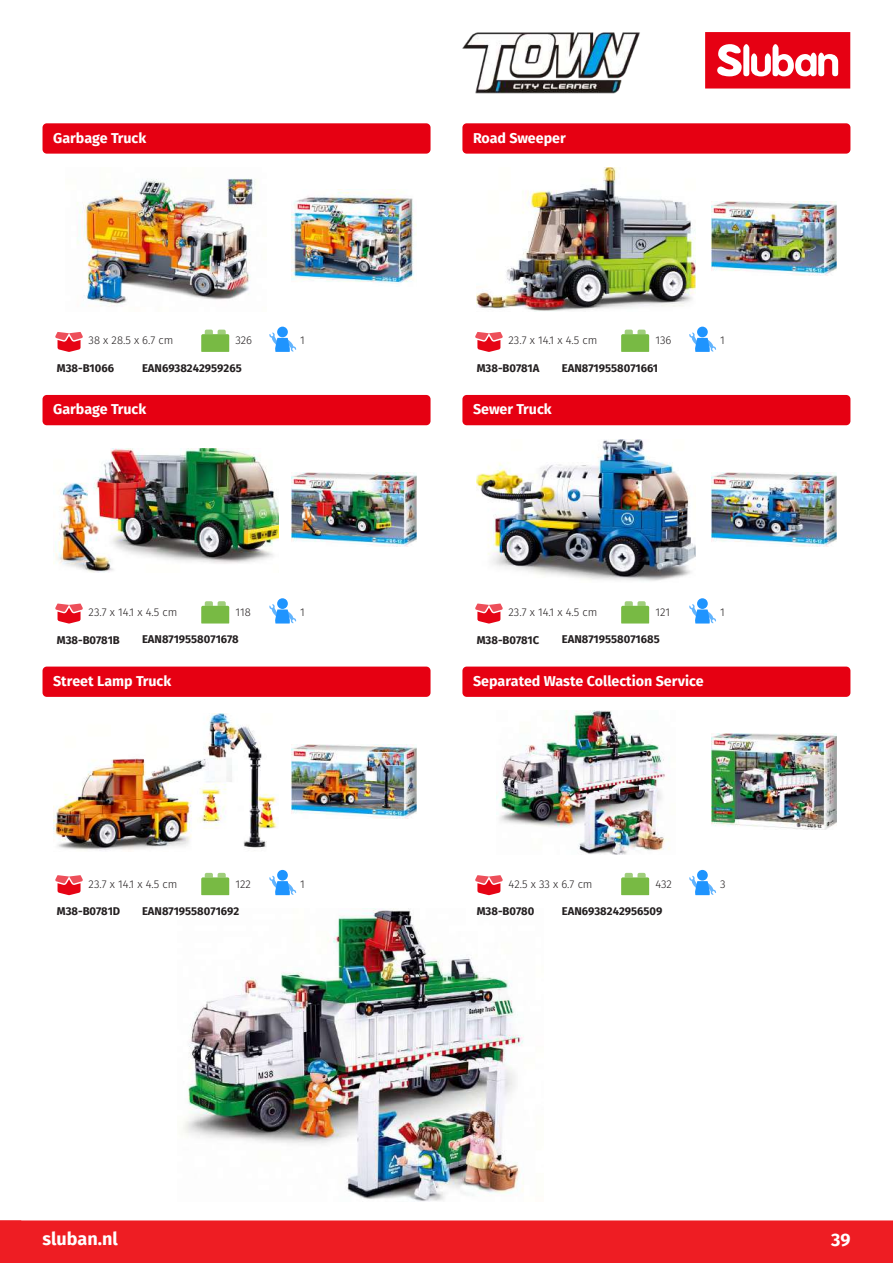
<style>
.page{position:relative;width:893px;height:1263px;background:#fff}
.page>*{position:absolute;margin:0;border:0;box-sizing:border-box;transform-origin:0 0}
.t1{font:700 18px "Fira Sans";color:#fff}
.t2{font:700 14.25px "Fira Sans";color:#fff}
.t3{font:700 11.25px "Fira Sans";color:#231f20}
.t4{font:300 11.25px "Fira Sans";color:#231f20}
</style>
<div class="page">
<div style="left:0;top:1220px;width:893px;height:43px;background:#ee1d23"></div>
<svg style="left:705px;top:32px;width:145px;height:57px"></svg>
<img style="left:183px;top:908px;width:341px;height:294px">
<div style="left:43px;top:123px;width:388px;height:31px;background:#e60012;border-radius:4px"></div>
<img style="left:77px;top:178px;width:179px;height:129px">
<svg style="left:201px;top:330px;width:28px;height:22px"></svg>
<svg style="left:55px;top:332px;width:28px;height:20px"></svg>
<img style="left:292px;top:192px;width:124px;height:91px">
<div style="left:277px;top:327px;width:11px;height:10px;background:#1f94fe;border-radius:50%"></div>
<svg style="left:269px;top:332px;width:27px;height:20px"></svg>
<div style="left:462px;top:123px;width:388px;height:31px;background:#e60012;border-radius:4px"></div>
<img style="left:476px;top:167px;width:219px;height:144px">
<svg style="left:621px;top:330px;width:28px;height:22px"></svg>
<svg style="left:475px;top:332px;width:28px;height:20px"></svg>
<img style="left:711px;top:201px;width:125px;height:74px">
<div style="left:697px;top:327px;width:11px;height:10px;background:#1f94fe;border-radius:50%"></div>
<svg style="left:689px;top:332px;width:27px;height:20px"></svg>
<div style="left:43px;top:395px;width:388px;height:30px;background:#e60012;border-radius:4px"></div>
<img style="left:53px;top:449px;width:226px;height:124px">
<svg style="left:201px;top:601px;width:28px;height:22px"></svg>
<svg style="left:55px;top:603px;width:28px;height:20px"></svg>
<img style="left:292px;top:473px;width:124px;height:74px">
<div style="left:277px;top:598px;width:11px;height:11px;background:#1f94fe;border-radius:50%"></div>
<svg style="left:269px;top:604px;width:27px;height:19px"></svg>
<div style="left:462px;top:395px;width:388px;height:30px;background:#e60012;border-radius:4px"></div>
<img style="left:477px;top:439px;width:218px;height:142px">
<svg style="left:621px;top:601px;width:28px;height:22px"></svg>
<svg style="left:475px;top:603px;width:28px;height:20px"></svg>
<img style="left:711px;top:473px;width:125px;height:74px">
<div style="left:697px;top:598px;width:11px;height:11px;background:#1f94fe;border-radius:50%"></div>
<svg style="left:689px;top:604px;width:27px;height:19px"></svg>
<div style="left:43px;top:666px;width:388px;height:31px;background:#e60012;border-radius:4px"></div>
<img style="left:53px;top:713px;width:224px;height:138px">
<svg style="left:201px;top:873px;width:28px;height:22px"></svg>
<svg style="left:55px;top:875px;width:28px;height:20px"></svg>
<img style="left:292px;top:744px;width:124px;height:75px">
<div style="left:277px;top:870px;width:11px;height:10px;background:#1f94fe;border-radius:50%"></div>
<svg style="left:269px;top:876px;width:27px;height:19px"></svg>
<div style="left:462px;top:666px;width:388px;height:31px;background:#e60012;border-radius:4px"></div>
<img style="left:497px;top:711px;width:173px;height:143px">
<svg style="left:621px;top:873px;width:28px;height:22px"></svg>
<svg style="left:475px;top:875px;width:28px;height:20px"></svg>
<img style="left:711px;top:734px;width:125px;height:95px">
<div style="left:697px;top:870px;width:11px;height:10px;background:#1f94fe;border-radius:50%"></div>
<svg style="left:689px;top:876px;width:27px;height:19px"></svg>
<img style="left:462px;top:32px;width:178px;height:62px">
<p class="t2" style="left:53px;top:128px;width:95px">Garbage Truck</p>
<p class="t2" style="left:473px;top:128px;width:94px">Road Sweeper</p>
<p class="t4" style="left:89px;top:333px;width:86px">38 x 28.5 x 6.7 cm</p>
<p class="t4" style="left:235px;top:333px;width:18px">326</p>
<p class="t4" style="left:300px;top:333px;width:6px">1</p>
<p class="t3" style="left:57px;top:360px;width:59px">M38-B1066</p>
<p class="t3" style="left:142px;top:360px;width:101px">EAN6938242959265</p>
<p class="t4" style="left:509px;top:333px;width:90px">23.7 x 14.1 x 4.5 cm</p>
<p class="t4" style="left:655px;top:333px;width:18px">136</p>
<p class="t4" style="left:720px;top:333px;width:6px">1</p>
<p class="t3" style="left:477px;top:360px;width:64px">M38-B0781A</p>
<p class="t3" style="left:562px;top:360px;width:98px">EAN8719558071661</p>
<p class="t2" style="left:53px;top:399px;width:95px">Garbage Truck</p>
<p class="t2" style="left:473px;top:399px;width:80px">Sewer Truck</p>
<p class="t4" style="left:89px;top:604px;width:90px">23.7 x 14.1 x 4.5 cm</p>
<p class="t4" style="left:235px;top:604px;width:17px">118</p>
<p class="t4" style="left:300px;top:604px;width:6px">1</p>
<p class="t3" style="left:57px;top:632px;width:65px">M38-B0781B</p>
<p class="t3" style="left:142px;top:631px;width:98px">EAN8719558071678</p>
<p class="t4" style="left:509px;top:604px;width:90px">23.7 x 14.1 x 4.5 cm</p>
<p class="t4" style="left:655px;top:604px;width:16px">121</p>
<p class="t4" style="left:720px;top:604px;width:6px">1</p>
<p class="t3" style="left:477px;top:632px;width:64px">M38-B0781C</p>
<p class="t3" style="left:562px;top:631px;width:99px">EAN8719558071685</p>
<p class="t2" style="left:53px;top:671px;width:120px">Street Lamp Truck</p>
<p class="t2" style="left:473px;top:671px;width:232px">Separated Waste Collection Service</p>
<p class="t4" style="left:89px;top:876px;width:90px">23.7 x 14.1 x 4.5 cm</p>
<p class="t4" style="left:235px;top:876px;width:17px">122</p>
<p class="t4" style="left:300px;top:876px;width:6px">1</p>
<p class="t3" style="left:57px;top:903px;width:65px">M38-B0781D</p>
<p class="t3" style="left:142px;top:903px;width:99px">EAN8719558071692</p>
<p class="t4" style="left:509px;top:876px;width:85px">42.5 x 33 x 6.7 cm</p>
<p class="t4" style="left:655px;top:876px;width:18px">432</p>
<p class="t4" style="left:720px;top:876px;width:7px">3</p>
<p class="t3" style="left:477px;top:903px;width:59px">M38-B0780</p>
<p class="t3" style="left:562px;top:903px;width:102px">EAN6938242956509</p>
<h1 class="t1" style="left:43px;top:1226px;width:77px">sluban.nl</h1>
<h1 class="t1" style="left:831px;top:1227px;width:21px">39</h1>
</div>
